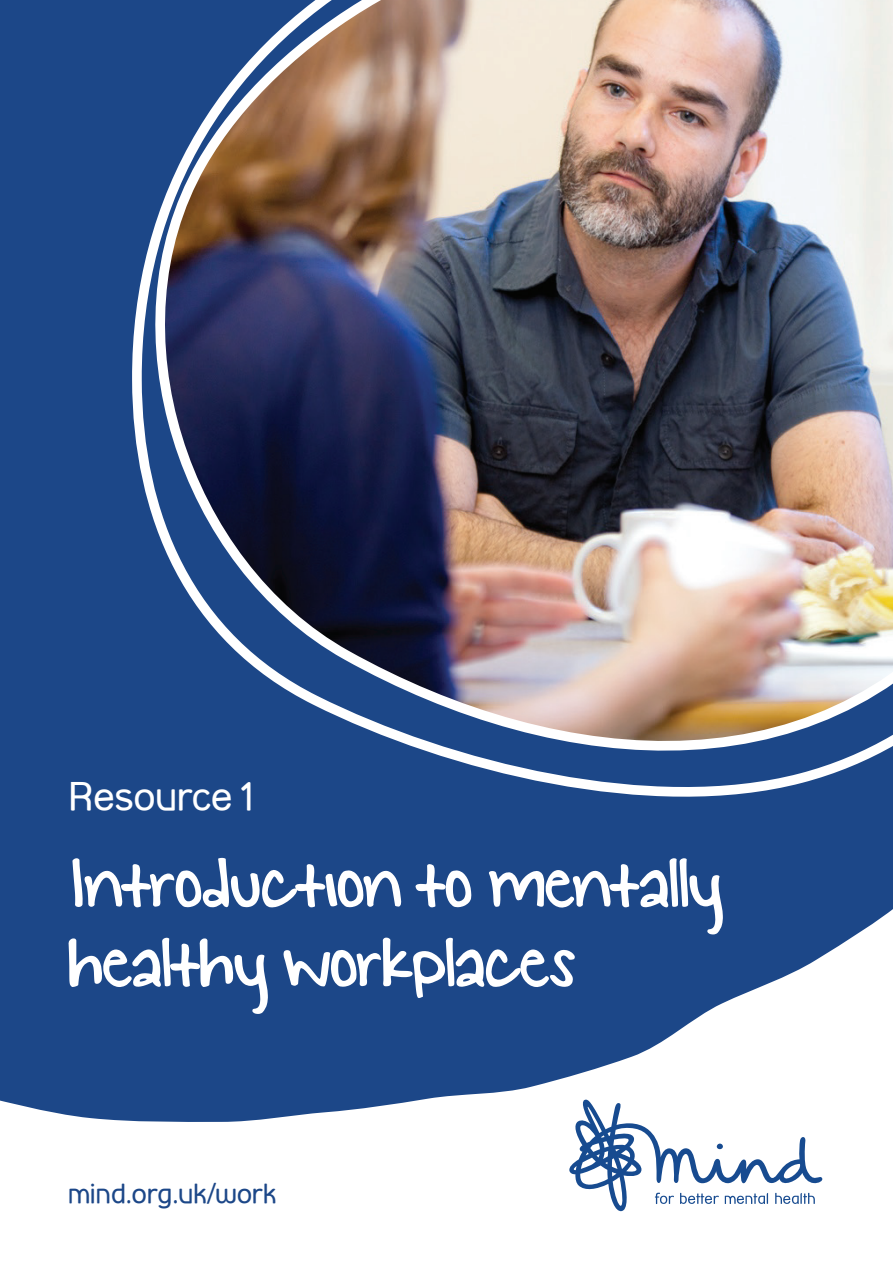
<style>
.page{position:relative;width:893px;height:1263px;background:#1c4788}
.page>*{position:absolute;margin:0;border:0;box-sizing:border-box;transform-origin:0 0}
.t1{font:78px/79.5px "KG Small Town Southern Girl";letter-spacing:-.01em;color:#fff}
.t2{font:39px "Street Corner";letter-spacing:-.01em;color:#fff}
.t3{font:27px "Street Corner";letter-spacing:-.005em;color:#1c4788}
</style>
<div class="page">
<img style="left:132px;top:0;width:761px;height:797px">
<svg style="left:0;top:909px;width:893px;height:354px"></svg>
<svg style="left:568px;top:1099px;width:255px;height:113px"></svg>
<p class="t2" style="left:68px;top:775px;width:187px">Resource 1</p>
<p class="t1" style="left:68px;top:848px;width:656px">Introduction to mentally healthy workplaces</p>
<p class="t3" style="left:68px;top:1178px;width:210px">mind.org.uk/work</p>
</div>
